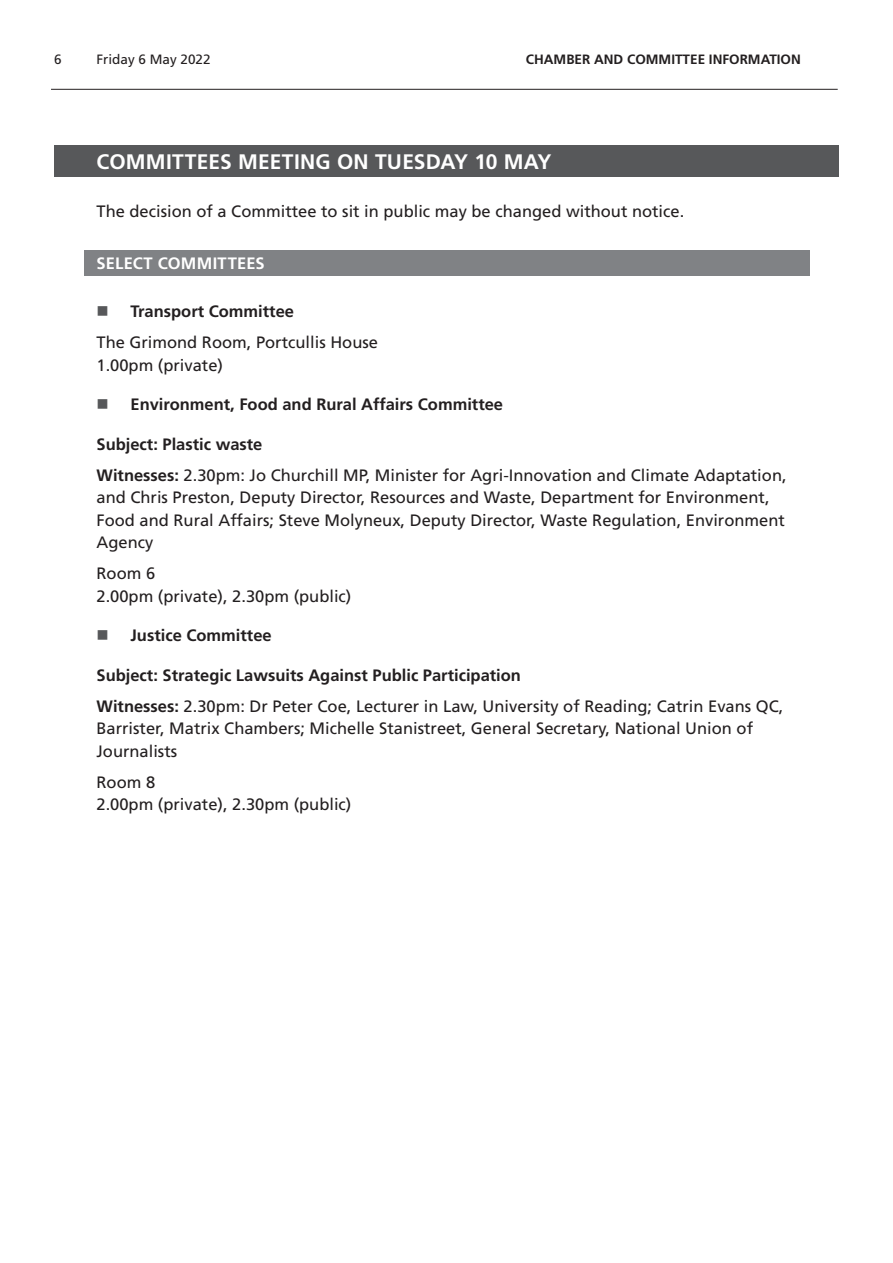
<style>
.page{position:relative;width:893px;height:1263px;background:#fff}
.page>*{position:absolute;margin:0;border:0;box-sizing:border-box;transform-origin:0 0}
.Heading1Grey{font:700 21px "Frutiger LT Std";letter-spacing:.01em;color:#fff}
.t1{font:16.5px/22.5px "Frutiger LT Std";color:#231f20}
.BoldTimingHeading{font:700 16.5px "Frutiger LT Std";color:#231f20}
.Heading2Grey{font:700 16.5px "Frutiger LT Std";letter-spacing:.015em;color:#fff}
.t2{font:700 13.5px "Frutiger LT Std";color:#231f20}
.t3{font:13.5px "Frutiger LT Std";color:#231f20}
.s1{font-weight:700}
</style>
<div class="page">
<hr style="left:51px;top:89px;width:787px;height:1px;background:#231f20">
<div style="left:54px;top:146px;width:785px;height:31px;background:#57585a"></div>
<div style="left:84px;top:250px;width:725px;height:25px;background:#808285"></div>
<p class="t3" style="left:54px;top:52px;width:9px">6</p>
<p class="t3" style="left:97px;top:52px;width:116px">Friday 6 May 2022</p>
<p class="t2" style="left:526px;top:52px;width:276px">CHAMBER AND COMMITTEE INFORMATION</p>
<h2 class="Heading1Grey" style="left:97px;top:149px;width:456px">COMMITTEES MEETING ON TUESDAY 10 MAY</h2>
<p class="t1" style="left:97px;top:200px;width:589px">The decision of a Committee to sit in public may be changed without notice.</p>
<h2 class="Heading2Grey" style="left:97px;top:254px;width:170px">SELECT COMMITTEES</h2>
<p class="BoldTimingHeading" style="left:131px;top:302px;width:165px">Transport Committee</p>
<p class="t1" style="left:97px;top:331px;width:283px">The Grimond Room, Portcullis House<br>1.00pm (private)</p>
<p class="BoldTimingHeading" style="left:131px;top:395px;width:374px">Environment, Food and Rural Affairs Committee</p>
<p class="BoldTimingHeading" style="left:97px;top:434px;width:167px">Subject: Plastic waste</p>
<p class="t1" style="left:97px;top:464px;width:692px"><span class="s1">Witnesses:</span> 2.30pm: Jo Churchill MP, Minister for Agri-Innovation and Climate Adaptation, and Chris Preston, Deputy Director, Resources and Waste, Department for Environment, Food and Rural Affairs; Steve Molyneux, Deputy Director, Waste Regulation, Environment Agency</p>
<p class="t1" style="left:97px;top:562px;width:256px">Room 6<br>2.00pm (private), 2.30pm (public)</p>
<p class="BoldTimingHeading" style="left:131px;top:626px;width:143px">Justice Committee</p>
<p class="BoldTimingHeading" style="left:97px;top:665px;width:426px">Subject: Strategic Lawsuits Against Public Participation</p>
<p class="t1" style="left:97px;top:695px;width:688px"><span class="s1">Witnesses:</span> 2.30pm: Dr Peter Coe, Lecturer in Law, University of Reading; Catrin Evans QC,<br>Barrister, Matrix Chambers; Michelle Stanistreet, General Secretary, National Union of<br>Journalists</p>
<p class="t1" style="left:97px;top:771px;width:256px">Room 8<br>2.00pm (private), 2.30pm (public)</p>
</div>
